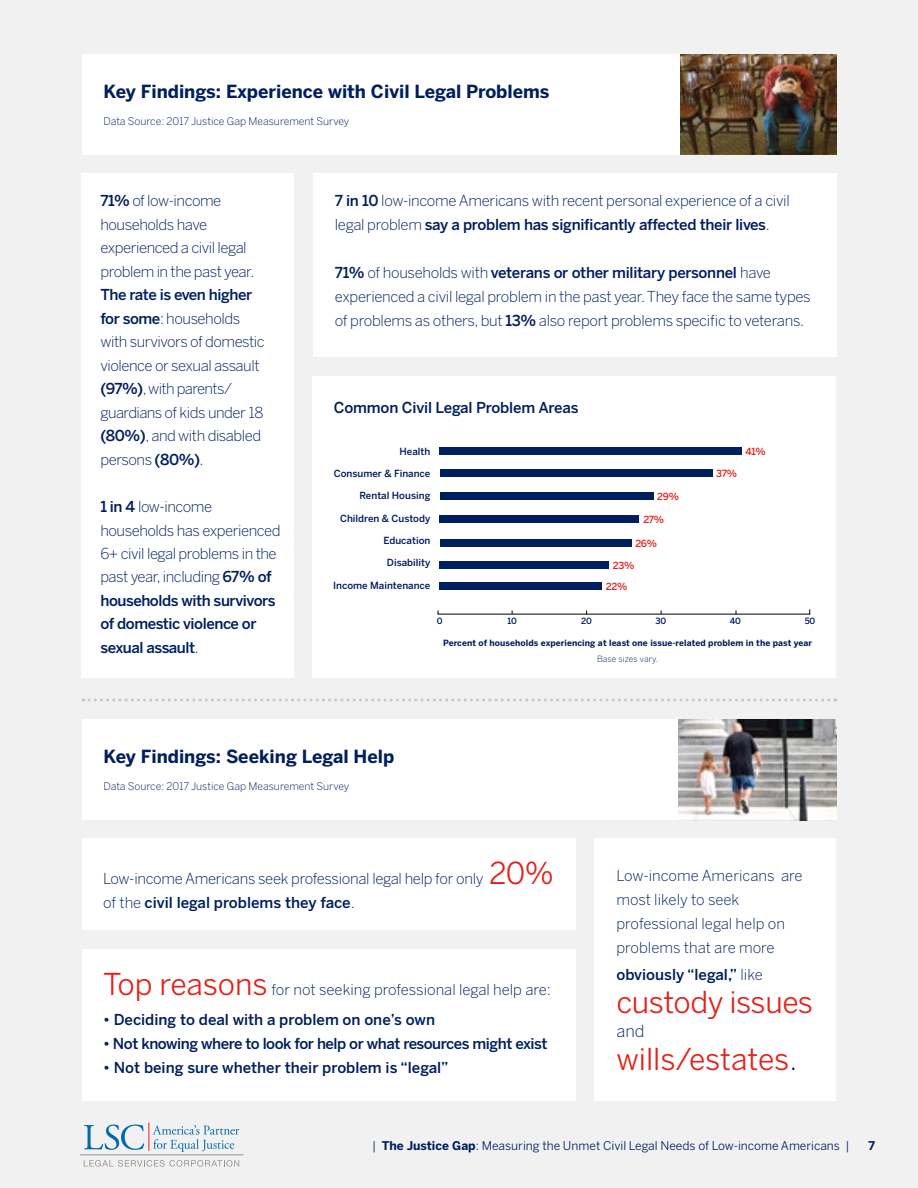
<style>
.page{position:relative;width:918px;height:1188px;background:#f1f1f2}
.page>*{position:absolute;margin:0;border:0;box-sizing:border-box;transform-origin:0 0}
.t1{font:30px "Benton Sans";letter-spacing:-.015em;color:#e2231b}
.t2{font:700 18px "Benton Sans";color:#001f5f}
.t3{font:300 16.5px "Benton Sans";color:#001f5f}
.t4{font:300 15px/23.5px "Benton Sans";letter-spacing:-.03em;color:#001f5f}
.t5{font:300 15px/24px "Benton Sans";color:#001f5f}
.t6{font:500 15px "Benton Sans";letter-spacing:-.01em;color:#001f5f}
.t7{font:500 15px "Benton Sans";letter-spacing:-.03em;color:#001f5f}
.t8{font:12px "Benton Sans";color:#001f5f}
.t9{font:700 12px "Benton Sans";color:#001f5f}
.t10{font:300 10.5px "Benton Sans";color:#001f5f}
.t11{font:500 9.75px "Benton Sans";color:#001f5f}
.t12{font:500 9.75px "Benton Sans";letter-spacing:-.035em;color:#e2231b}
.t13{font:700 8.55px "Benton Sans";letter-spacing:.01em;color:#001f5f}
.t14{font:300 8.55px "Benton Sans";letter-spacing:.01em;color:#001f5f}
.t15{font:500 8.55px "Benton Sans";letter-spacing:-.03em;color:#001f5f}
.s1{font-weight:500}
.s2{font-weight:400;font-size:30px;color:#e2231b}
.s3{font-weight:300}
.s4{font-weight:300;color:#001f5f}
.s5{font-weight:700}
</style>
<div class="page">
<div style="left:82px;top:719px;width:754px;height:101px;background:#fff"></div>
<div style="left:82px;top:54px;width:754px;height:101px;background:#fff"></div>
<div style="left:312px;top:376px;width:524px;height:301px;background:#fff"></div>
<div style="left:82px;top:173px;width:212px;height:504px;background:#fff"></div>
<div style="left:313px;top:173px;width:523px;height:183px;background:#fff"></div>
<div style="left:82px;top:838px;width:494px;height:92px;background:#fff"></div>
<div style="left:82px;top:949px;width:494px;height:152px;background:#fff"></div>
<div style="left:595px;top:838px;width:241px;height:263px;background:#fff"></div>
<div style="left:440px;top:447px;width:302px;height:8px;background:#001f5f"></div>
<div style="left:440px;top:469px;width:273px;height:8px;background:#001f5f"></div>
<div style="left:440px;top:492px;width:214px;height:8px;background:#001f5f"></div>
<div style="left:440px;top:515px;width:199px;height:7px;background:#001f5f"></div>
<div style="left:440px;top:539px;width:191px;height:8px;background:#001f5f"></div>
<div style="left:440px;top:561px;width:169px;height:7px;background:#001f5f"></div>
<div style="left:440px;top:582px;width:162px;height:8px;background:#001f5f"></div>
<svg style="left:437px;top:609px;width:373px;height:6px"></svg>
<svg style="left:83px;top:699px;width:753px;height:3px"></svg>
<img style="left:680px;top:54px;width:156px;height:101px">
<img style="left:679px;top:719px;width:157px;height:101px">
<svg style="left:84px;top:1160px;width:155px;height:7px"></svg>
<hr style="left:80px;top:1155px;width:163px;height:1px;background:#939598">
<svg style="left:84px;top:1123px;width:155px;height:29px"></svg>
<p class="t2" style="left:103px;top:81px;width:448px">Key Findings: Experience with Civil Legal Problems</p>
<p class="t10" style="left:103px;top:115px;width:247px">Data Source: 2017 Justice Gap Measurement Survey</p>
<p class="t4" style="left:100px;top:189px;width:156px"><span class="s1">71%</span> of low-income households have experienced a civil legal problem in the past year.</p>
<p class="t4" style="left:100px;top:283px;width:166px"><span class="s1">The rate is even higher for some</span>: households with survivors of domestic violence or sexual assault <span class="s1">(97%)</span>, with parents/ guardians of kids under 18 <span class="s1">(80%)</span>, and with disabled persons <span class="s1">(80%)</span>.</p>
<p class="t4" style="left:100px;top:495px;width:182px"><span class="s1">1 in 4</span> low-income households has experienced<br>6+ civil legal problems in the past year, including <span class="s1">67% of households with survivors of domestic violence or sexual assault</span>.</p>
<p class="t4" style="left:335px;top:189px;width:456px;line-height:24px"><span class="s1">7 in 10</span> low-income Americans with recent personal experience of a civil legal problem <span class="s1">say a problem has significantly affected their lives</span>.</p>
<p class="t4" style="left:335px;top:261px;width:477px;line-height:24px"><span class="s1">71%</span> of households with <span class="s1">veterans or other military personnel</span> have experienced a civil legal problem in the past year. They face the same types of problems as others, but <span class="s1">13%</span> also report problems specific to veterans.</p>
<p class="t6" style="left:334px;top:398px;width:246px">Common Civil Legal Problem Areas</p>
<p class="t11" style="left:400px;top:445px;width:32px">Health</p>
<p class="t11" style="left:334px;top:468px;width:98px">Consumer &amp; Finance</p>
<p class="t11" style="left:360px;top:490px;width:72px">Rental Housing</p>
<p class="t11" style="left:340px;top:512px;width:92px">Children &amp; Custody</p>
<p class="t11" style="left:384px;top:535px;width:48px">Education</p>
<p class="t11" style="left:387px;top:557px;width:45px">Disability</p>
<p class="t11" style="left:333px;top:579px;width:99px">Income Maintenance</p>
<p class="t12" style="left:657px;top:491px;width:23px">29%</p>
<p class="t12" style="left:643px;top:513px;width:22px">27%</p>
<p class="t12" style="left:635px;top:537px;width:23px">26%</p>
<p class="t12" style="left:613px;top:559px;width:23px">23%</p>
<p class="t12" style="left:606px;top:581px;width:23px">22%</p>
<p class="t12" style="left:716px;top:468px;width:22px">37%</p>
<p class="t12" style="left:746px;top:445px;width:22px">41%</p>
<p class="t15" style="left:437px;top:616px;width:7px">0</p>
<p class="t15" style="left:508px;top:616px;width:11px">10</p>
<p class="t15" style="left:581px;top:616px;width:12px">20</p>
<p class="t15" style="left:656px;top:616px;width:12px">30</p>
<p class="t15" style="left:730px;top:616px;width:13px">40</p>
<p class="t15" style="left:805px;top:616px;width:12px">50</p>
<p class="t13" style="left:443px;top:638px;width:370px">Percent of households experiencing at least one issue-related problem in the past year</p>
<p class="t14" style="left:597px;top:654px;width:63px">Base sizes vary.</p>
<p class="t2" style="left:103px;top:746px;width:292px">Key Findings: Seeking Legal Help</p>
<p class="t10" style="left:103px;top:780px;width:247px">Data Source: 2017 Justice Gap Measurement Survey</p>
<p class="t4" style="left:103px;top:866px;width:452px;line-height:24px">Low-income Americans seek professional legal help for only <span class="s2">20% </span>of the <span class="s1">civil legal problems they face</span>.</p>
<p class="t5" style="left:103px;top:977px;width:449px"><span class="s2">Top reasons</span> for not seeking professional legal help are:</p>
<p class="t6" style="left:103px;top:1010px;width:333px">• Deciding to deal with a problem on one’s own</p>
<p class="t7" style="left:103px;top:1034px;width:446px">• Not knowing where to look for help or what resources might exist</p>
<p class="t6" style="left:103px;top:1058px;width:347px">• Not being sure whether their problem is “legal”</p>
<p class="t5" style="left:616px;top:863px;width:188px">Low-income Americans are most likely to seek professional legal help on problems that are more</p>
<p class="t6" style="left:616px;top:966px;width:148px">obviously “legal,” <span class="s3">like</span></p>
<h1 class="t1" style="left:616px;top:984px;width:198px">custody issues</h1>
<p class="t3" style="left:616px;top:1021px;width:30px">and</p>
<h1 class="t1" style="left:616px;top:1041px;width:182px">wills/estates<span class="s4">.</span></h1>
<p class="t8" style="left:372px;top:1139px;width:479px">| <span class="s5">The Justice Gap</span>: Measuring the Unmet Civil Legal Needs of Low-income Americans |</p>
<p class="t9" style="left:869px;top:1139px;width:8px">7</p>
</div>
